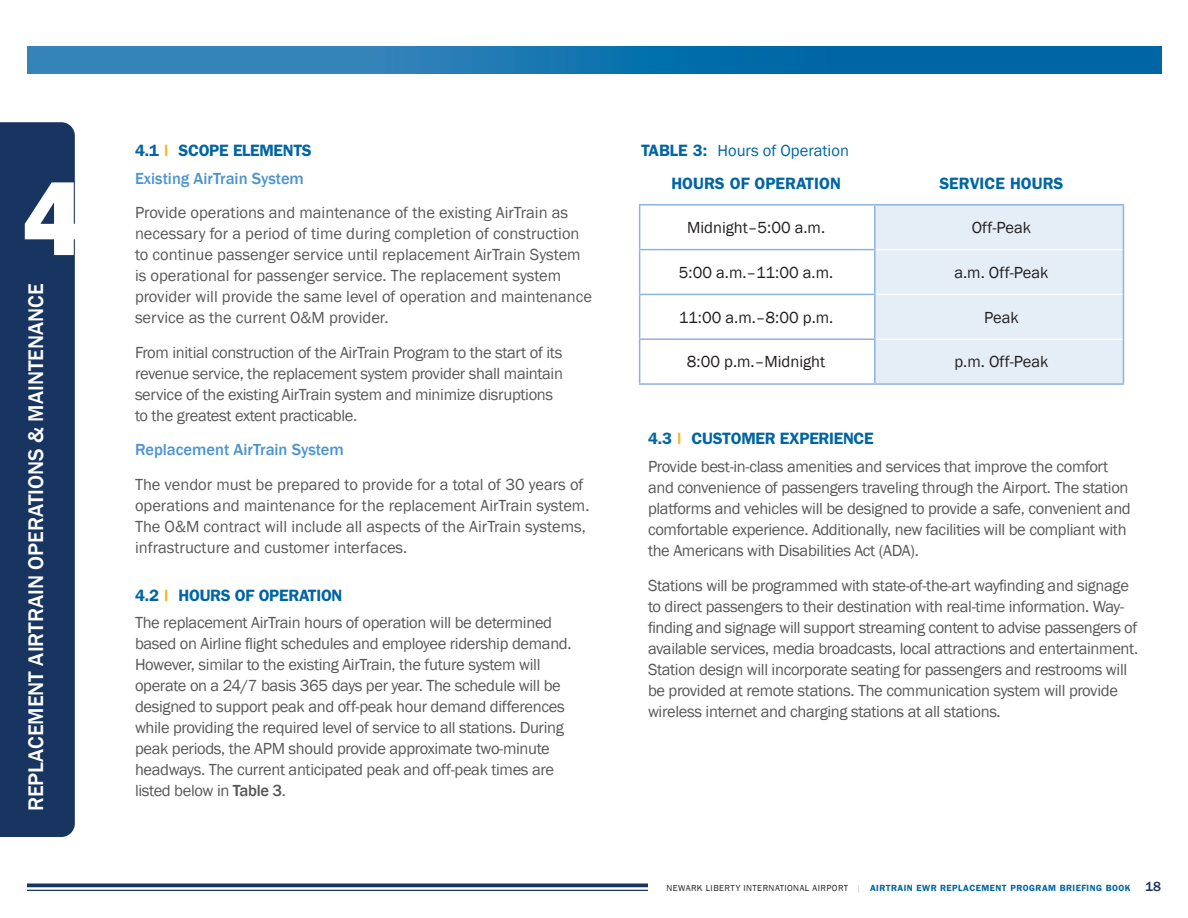
<style>
.page{position:relative;width:1188px;height:918px;background:#fff}
.page>*{position:absolute;margin:0;border:0;box-sizing:border-box;transform-origin:0 0}
.t1{font:800 104.4px "Franklin Gothic";color:#fff}
.t2{font:500 21.75px "Franklin Gothic";color:#fff}
.t3{font:16.5px/21px "Franklin Gothic";letter-spacing:-.02em;color:#57585a}
.t4{font:16.5px/21px "Franklin Gothic";color:#57585a}
.t5{font:16.5px "Franklin Gothic";color:#231f20}
.t6{font:600 16.5px "Franklin Gothic";letter-spacing:-.02em;color:#0065a4}
.t7{font:500 16.5px "Franklin Gothic";color:#4b94cf}
.t8{font:600 16.5px "Franklin Gothic";color:#0065a4}
.body_copy{font:16.5px "Franklin Gothic";color:#0065a4}
.t9{font:600 9px "Franklin Gothic";letter-spacing:.05em;color:#0065a4}
.s1{color:#f9b217}
.s2{font-weight:500}
.s3{font-weight:600}
.s4{font-weight:400;color:#231f20}
.s5{font-weight:400;color:#c7c8ca}
.s6{font-weight:500;font-size:13.5px;color:#183562}
</style>
<div class="page">
<svg style="left:27px;top:46px;width:1134px;height:27px;background:#1774af"></svg>
<hr style="left:27px;top:884px;width:621px;height:3px;background:#183562">
<hr style="left:27px;top:890px;width:621px;height:1px;background:#183562">
<div style="left:0;top:122px;width:75px;height:715px;background:#183562"></div>
<div style="left:876px;top:206px;width:247px;height:177px;background:#e5edf7"></div>
<hr style="left:876px;top:249px;width:247px;height:1px;background:#fff">
<hr style="left:876px;top:294px;width:247px;height:1px;background:#fff">
<hr style="left:876px;top:338px;width:247px;height:2px;background:#fff">
<hr style="left:639px;top:204px;width:236px;height:2px;background:#8db4df">
<hr style="left:639px;top:206px;width:1px;height:43px;background:#8db4df">
<hr style="left:639px;top:249px;width:237px;height:1px;background:#8db4df">
<hr style="left:639px;top:250px;width:1px;height:44px;background:#8db4df">
<hr style="left:639px;top:294px;width:237px;height:1px;background:#8db4df">
<hr style="left:639px;top:295px;width:1px;height:43px;background:#8db4df">
<hr style="left:639px;top:338px;width:237px;height:2px;background:#8db4df">
<hr style="left:639px;top:340px;width:1px;height:43px;background:#8db4df">
<hr style="left:639px;top:383px;width:236px;height:2px;background:#8db4df">
<hr style="left:875px;top:204px;width:249px;height:2px;background:#8db4df">
<hr style="left:874px;top:206px;width:2px;height:43px;background:#8db4df">
<hr style="left:1123px;top:206px;width:1px;height:44px;background:#8db4df">
<hr style="left:874px;top:250px;width:2px;height:44px;background:#8db4df">
<hr style="left:1123px;top:250px;width:1px;height:44px;background:#8db4df">
<hr style="left:874px;top:295px;width:2px;height:43px;background:#8db4df">
<hr style="left:1123px;top:294px;width:1px;height:45px;background:#8db4df">
<hr style="left:874px;top:340px;width:2px;height:43px;background:#8db4df">
<hr style="left:1123px;top:339px;width:1px;height:44px;background:#8db4df">
<hr style="left:875px;top:383px;width:249px;height:2px;background:#8db4df">
<p class="t1" style="left:23px;top:158px;width:64px">4</p>
<p class="t2" style="left:22px;top:811px;width:529px;rotate:-90deg">REPLACEMENT AIRTRAIN OPERATIONS &amp; MAINTENANCE</p>
<p class="t6" style="left:135px;top:140px;width:178px">4.1 <span class="s1">|</span> SCOPE ELEMENTS</p>
<p class="t7" style="left:135px;top:168px;width:171px">Existing AirTrain System</p>
<p class="t4" style="left:135px;top:202px;width:459px">Provide operations and maintenance of the existing AirTrain as necessary for a period of time during completion of construction to continue passenger service until replacement AirTrain System is operational for passenger service. The replacement system provider will provide the same level of operation and maintenance service as the current O&amp;M provider.</p>
<p class="t3" style="left:135px;top:342px;width:430px">From initial construction of the AirTrain Program to the start of its revenue service, the replacement system provider shall maintain service of the existing AirTrain system and minimize disruptions to the greatest extent practicable.</p>
<p class="t7" style="left:135px;top:439px;width:210px">Replacement AirTrain System</p>
<p class="t4" style="left:135px;top:474px;width:456px">The vendor must be prepared to provide for a total of 30 years of operations and maintenance for the replacement AirTrain system.<br>The O&amp;M contract will include all aspects of the AirTrain systems, infrastructure and customer interfaces.</p>
<p class="t6" style="left:135px;top:585px;width:209px">4.2 <span class="s1">|</span> HOURS OF OPERATION</p>
<p class="t3" style="left:135px;top:613px;width:438px">The replacement AirTrain hours of operation will be determined based on Airline flight schedules and employee ridership demand.<br>However, similar to the existing AirTrain, the future system will operate on a 24/7 basis 365 days per year. The schedule will be designed to support peak and off-peak hour demand differences while providing the required level of service to all stations. During peak periods, the APM should provide approximate two-minute headways. The current anticipated peak and off-peak times are listed below in <span class="s2">Table 3</span>.</p>
<p class="body_copy" style="left:641px;top:140px;width:209px"><span class="s3">TABLE 3:</span> Hours of Operation</p>
<p class="t8" style="left:671px;top:174px;width:171px">HOURS OF OPERATION</p>
<p class="t8" style="left:939px;top:174px;width:126px">SERVICE HOURS</p>
<p class="t5" style="left:687px;top:217px;width:140px">Midnight–5:00 a.m.</p>
<p class="t5" style="left:972px;top:217px;width:61px">Off-Peak</p>
<p class="t5" style="left:679px;top:262px;width:156px">5:00 a.m.–11:00 a.m.</p>
<p class="t5" style="left:954px;top:262px;width:95px">a.m. Off-Peak</p>
<p class="t5" style="left:679px;top:307px;width:156px">11:00 a.m.–8:00 p.m.</p>
<p class="t5" style="left:984px;top:307px;width:36px">Peak</p>
<p class="t5" style="left:687px;top:352px;width:140px">8:00 p.m.–Midnight</p>
<p class="t5" style="left:954px;top:352px;width:96px">p.m. Off-Peak</p>
<p class="t6" style="left:648px;top:429px;width:227px">4.3 <span class="s1">|</span> CUSTOMER EXPERIENCE</p>
<p class="t3" style="left:648px;top:456px;width:484px">Provide best-in-class amenities and services that improve the comfort and convenience of passengers traveling through the Airport. The station platforms and vehicles will be designed to provide a safe, convenient and comfortable experience. Additionally, new facilities will be compliant with the Americans with Disabilities Act (ADA).</p>
<p class="t3" style="left:648px;top:575px;width:492px">Stations will be programmed with state-of-the-art wayfinding and signage to direct passengers to their destination with real-time information. Way&shy;finding and signage will support streaming content to advise passengers of available services, media broadcasts, local attractions and entertainment.<br>Station design will incorporate seating for passengers and restrooms will be provided at remote stations. The communication system will provide wireless internet and charging stations at all stations.</p>
<p class="t9" style="left:666px;top:882px;width:496px"><span class="s4">NEWARK LIBERTY INTERNATIONAL AIRPORT</span> <span class="s5">|</span> AIRTRAIN EWR REPLACEMENT PROGRAM BRIEFING BOOK <span class="s6">18</span></p>
</div>
